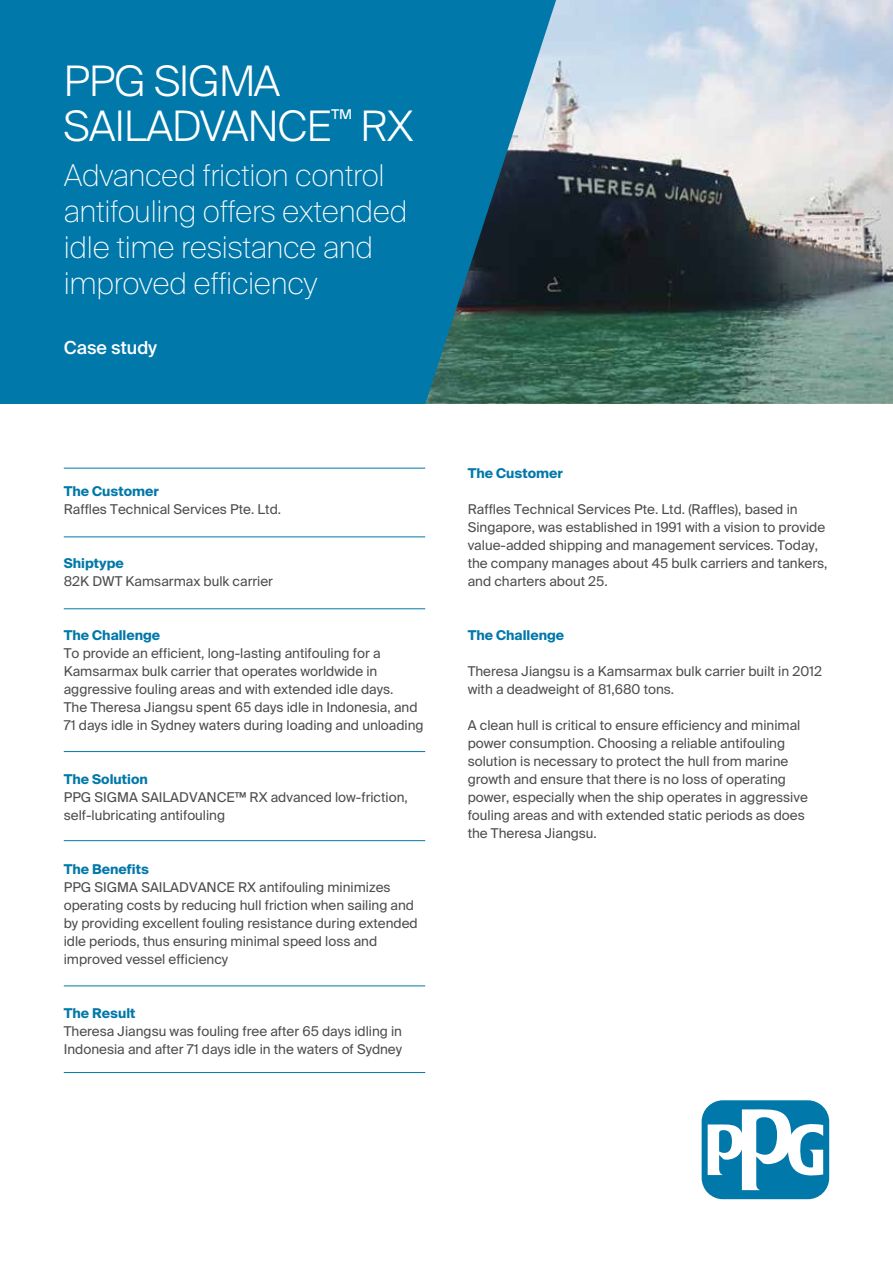
<style>
.page{position:relative;width:893px;height:1263px;background:#fff}
.page>*{position:absolute;margin:0;border:0;box-sizing:border-box;transform-origin:0 0}
.t1{font:300 42px/45px "Suisse Intl";letter-spacing:-.015em;color:#fff}
.t2{font:100 30px/36px "Suisse Intl";letter-spacing:-.01em;color:#fff}
.t3{font:500 18px "Suisse Intl";color:#fff}
.t4{font:13.5px/18px "Suisse Intl";color:#4d4d4f}
.t5{font:700 13.5px "Suisse Intl";color:#0078a9}
</style>
<div class="page">
<div style="left:702px;top:1100px;width:127px;height:99px;background:#0078a9;border-radius:21px"></div>
<svg style="left:708px;top:1109px;width:115px;height:81px"></svg>
<hr style="left:64px;top:536px;width:361px;height:1px;background:#0078a9">
<hr style="left:64px;top:468px;width:361px;height:1px;background:#0078a9">
<hr style="left:64px;top:608px;width:361px;height:1px;background:#0078a9">
<hr style="left:64px;top:751px;width:361px;height:1px;background:#0078a9">
<hr style="left:64px;top:840px;width:361px;height:1px;background:#0078a9">
<hr style="left:64px;top:985px;width:361px;height:1px;background:#0078a9">
<hr style="left:64px;top:1072px;width:361px;height:1px;background:#0078a9">
<img style="left:556px;top:0;width:337px;height:404px">
<svg style="left:0;top:0;width:556px;height:404px;background:#07749f"></svg>
<h1 class="t1" style="left:64px;top:59px;width:351px">PPG SIGMA<br>SAILADVANCE<sup>™</sup> RX</h1>
<h2 class="t2" style="left:64px;top:158px;width:345px">Advanced friction control antifouling offers extended idle time resistance and improved efficiency</h2>
<h3 class="t3" style="left:64px;top:337px;width:95px">Case study</h3>
<p class="t5" style="left:64px;top:484px;width:97px">The Customer</p>
<p class="t4" style="left:64px;top:500px;width:219px">Raffles Technical Services Pte. Ltd.</p>
<p class="t5" style="left:64px;top:556px;width:62px">Shiptype</p>
<p class="t4" style="left:64px;top:572px;width:211px">82K DWT Kamsarmax bulk carrier</p>
<p class="t5" style="left:64px;top:628px;width:98px">The Challenge</p>
<p class="t4" style="left:64px;top:644px;width:361px">To provide an efficient, long-lasting antifouling for a Kamsarmax bulk carrier that operates worldwide in aggressive fouling areas and with extended idle days.<br>The Theresa Jiangsu spent 65 days idle in Indonesia, and 71 days idle in Sydney waters during loading and unloading</p>
<p class="t5" style="left:64px;top:772px;width:86px">The Solution</p>
<p class="t4" style="left:64px;top:788px;width:345px">PPG SIGMA SAILADVANCE™ RX advanced low-friction, self-lubricating antifouling</p>
<p class="t5" style="left:64px;top:862px;width:87px">The Benefits</p>
<p class="t4" style="left:64px;top:878px;width:355px">PPG SIGMA SAILADVANCE RX antifouling minimizes operating costs by reducing hull friction when sailing and by providing excellent fouling resistance during extended idle periods, thus ensuring minimal speed loss and improved vessel efficiency</p>
<p class="t5" style="left:64px;top:1005px;width:73px">The Result</p>
<p class="t4" style="left:64px;top:1022px;width:340px">Theresa Jiangsu was fouling free after 65 days idling in<br>Indonesia and after 71 days idle in the waters of Sydney</p>
<p class="t5" style="left:468px;top:465px;width:97px">The Customer</p>
<p class="t4" style="left:468px;top:500px;width:361px">Raffles Technical Services Pte. Ltd. (Raffles), based in Singapore, was established in 1991 with a vision to provide value-added shipping and management services. Today, the company manages about 45 bulk carriers and tankers, and charters about 25.</p>
<p class="t5" style="left:468px;top:627px;width:98px">The Challenge</p>
<p class="t4" style="left:468px;top:662px;width:356px">Theresa Jiangsu is a Kamsarmax bulk carrier built in 2012 with a deadweight of 81,680 tons.</p>
<p class="t4" style="left:468px;top:716px;width:342px">A clean hull is critical to ensure efficiency and minimal power consumption. Choosing a reliable antifouling solution is necessary to protect the hull from marine growth and ensure that there is no loss of operating power, especially when the ship operates in aggressive fouling areas and with extended static periods as does the Theresa Jiangsu.</p>
</div>
